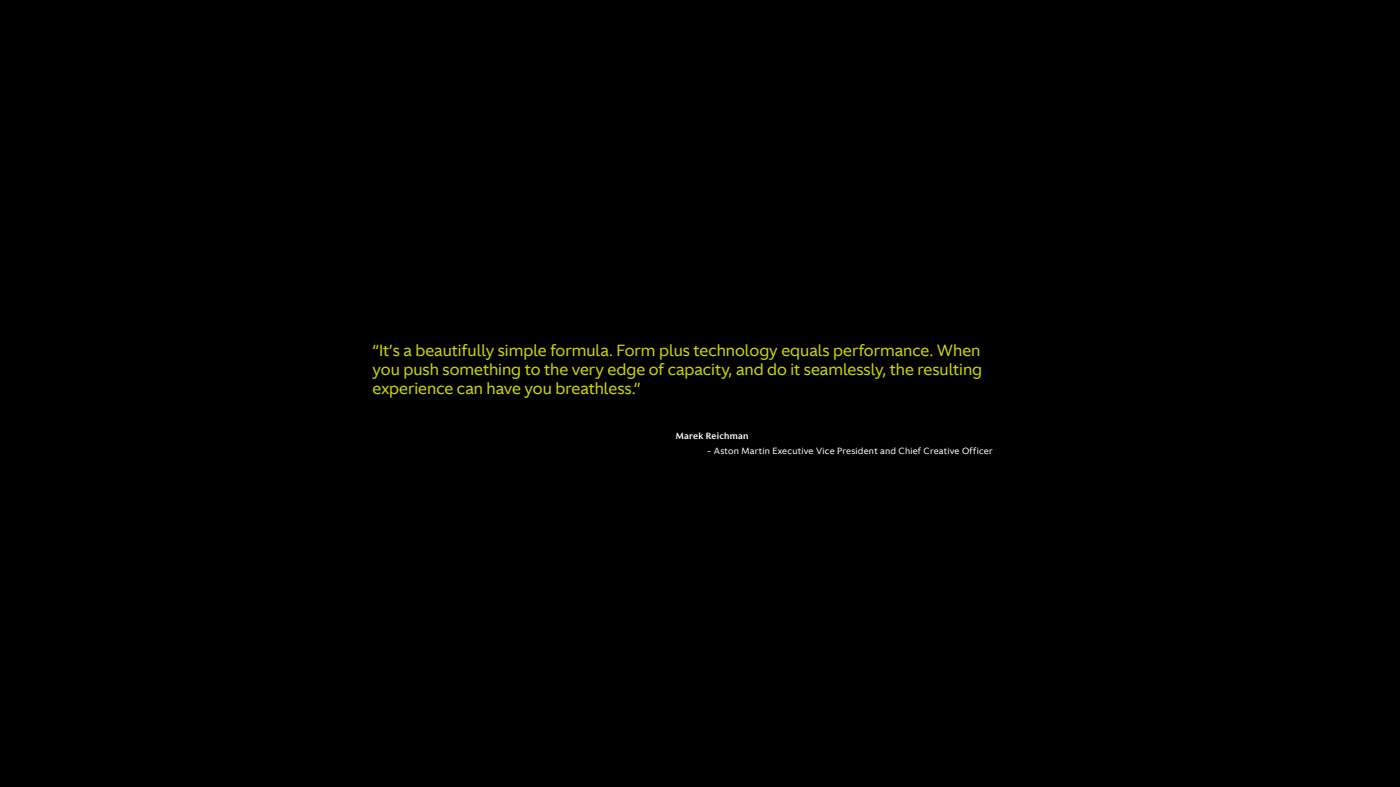
<style>
.page{position:relative;width:1400px;height:787px;background:#fff}
.page>*{position:absolute;margin:0;border:0;box-sizing:border-box;transform-origin:0 0}
.Copy_2{font:15.75px/18.9px "Aston Martin Sans";color:#ccd600;text-align:justify}
.Copy_2-2{font:8.75px "Aston Martin Sans";letter-spacing:.03em;color:#fff}
.Copy_2-3{font:700 8.75px "Aston Martin Flare";letter-spacing:.03em;color:#fff}
</style>
<div class="page">
<div style="left:0;top:0;width:1400px;height:786px;background:#000"></div>
<p class="Copy_2" style="left:373px;top:340px;width:611px">“It’s a beautifully simple formula. Form plus technology equals performance. When you push something to the very edge of capacity, and do it seamlessly, the resulting experience can have you breathless.”</p>
<p class="Copy_2-3" style="left:676px;top:430px;width:74px">Marek Reichman</p>
<p class="Copy_2-2" style="left:707px;top:445px;width:287px">- Aston Martin Executive Vice President and Chief Creative Officer</p>
</div>
